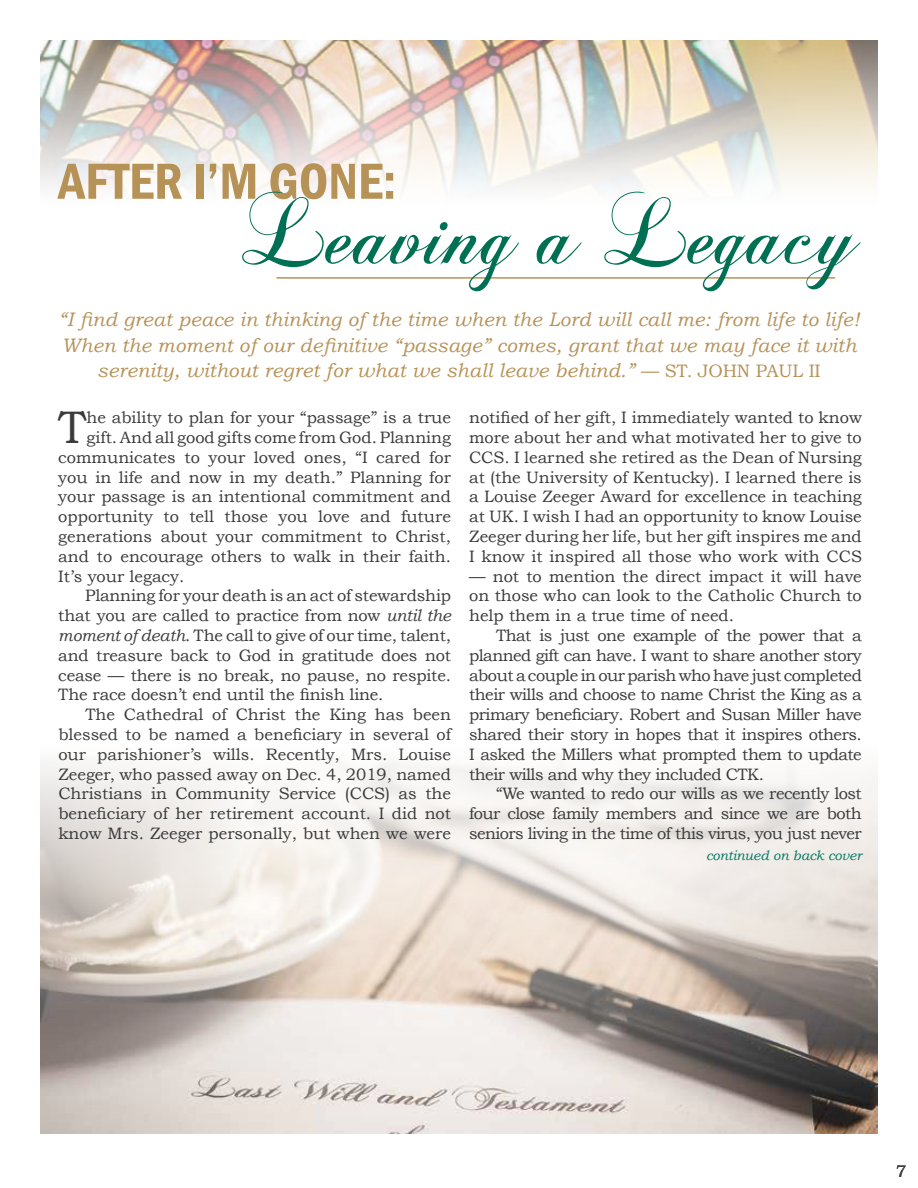
<style>
.page{position:relative;width:918px;height:1188px;background:#fff}
.page>*{position:absolute;margin:0;border:0;box-sizing:border-box;transform-origin:0 0}
.t1{font:90px "Chopin Script";color:#007054}
.t2{font:600 condensed 52.5px "Franklin Gothic";color:#b79257}
.t3{font:45.6px "Bookman Old Style";color:#3b3b3c}
.t4{font:italic 19.5px/25.5px "Bookman Old Style";letter-spacing:.01em;color:#b79257;text-align:center}
.t5{font:16.5px/19.8px "Bookman Old Style";color:#3b3b3c;text-align:justify}
.t6{font:16.5px "Bookman Old Style";color:#414042}
.t7{font:italic 13.5px "Bookman Old Style";color:#007960}
.s1{font-style:normal;font-size:18px}
.s2{font-style:italic}
</style>
<div class="page">
<img style="left:40px;top:40px;width:838px;height:147px">
<img style="left:40px;top:762px;width:838px;height:372px">
<hr style="left:276px;top:277px;width:559px;height:2px;background:#b79257">
<h2 class="t2" style="left:58px;top:146px;width:339px">AFTER I’M GONE:</h2>
<h1 class="t1" style="left:242px;top:179px;width:618px">Leaving a Legacy</h1>
<p class="t4" style="left:59px;top:306px;width:803px">“I find great peace in thinking of the time when the Lord will call me: from life to life!<br>When the moment of our definitive “passage” comes, grant that we may face it with serenity, without regret for what we shall leave behind.” <span class="s1">— ST. JOHN PAUL II</span></p>
<h3 class="t3" style="left:58px;top:401px;width:30px">T</h3>
<p class="t5" style="left:87px;top:408px;width:366px">he ability to plan for your “passage” is a true</p>
<p class="t5" style="left:87px;top:428px;width:366px">gift. And all good gifts come from God. Planning</p>
<p class="t5" style="left:58px;top:447px;width:394px">communicates to your loved ones, “I cared for</p>
<p class="t5" style="left:58px;top:467px;width:394px">you in life and now in my death.” Planning for</p>
<p class="t5" style="left:58px;top:487px;width:394px">your passage is an intentional commitment and</p>
<p class="t5" style="left:58px;top:507px;width:394px">opportunity to tell those you love and future</p>
<p class="t5" style="left:58px;top:527px;width:394px">generations about your commitment to Christ,</p>
<p class="t5" style="left:58px;top:546px;width:394px">and to encourage others to walk in their faith.</p>
<p class="t5" style="left:58px;top:566px;width:128px">It’s your legacy.</p>
<p class="t5" style="left:85px;top:586px;width:367px">Planning for your death is an act of stewardship</p>
<p class="t5" style="left:58px;top:606px;width:394px">that you are called to practice from now <span class="s2">until the</span></p>
<p class="t5" style="left:58px;top:626px;width:394px"><span class="s2">moment of death</span>. The call to give of our time, talent,</p>
<p class="t5" style="left:58px;top:645px;width:394px">and treasure back to God in gratitude does not</p>
<p class="t5" style="left:58px;top:665px;width:394px">cease — there is no break, no pause, no respite.</p>
<p class="t5" style="left:58px;top:685px;width:327px">The race doesn’t end until the finish line.</p>
<p class="t5" style="left:85px;top:705px;width:367px">The Cathedral of Christ the King has been</p>
<p class="t5" style="left:58px;top:725px;width:394px">blessed to be named a beneficiary in several of</p>
<p class="t5" style="left:58px;top:744px;width:394px">our parishioner’s wills. Recently, Mrs. Louise</p>
<p class="t5" style="left:58px;top:764px;width:394px">Zeeger, who passed away on Dec. 4, 2019, named</p>
<p class="t5" style="left:58px;top:784px;width:394px">Christians in Community Service (CCS) as the</p>
<p class="t5" style="left:58px;top:804px;width:394px">beneficiary of her retirement account. I did not</p>
<p class="t5" style="left:58px;top:824px;width:394px">know Mrs. Zeeger personally, but when we were</p>
<p class="t5" style="left:469px;top:408px;width:394px">notified of her gift, I immediately wanted to know more about her and what motivated her to give to CCS. I learned she retired as the Dean of Nursing at (the University of Kentucky). I learned there is a Louise Zeeger Award for excellence in teaching at UK. I wish I had an opportunity to know Louise Zeeger during her life, but her gift inspires me and I know it inspired all those who work with CCS</p>
<p class="t5" style="left:469px;top:566px;width:394px">— not to mention the direct impact it will have on those who can look to the Catholic Church to help them in a true time of need.</p>
<p class="t5" style="left:469px;top:626px;width:394px;text-indent:27px">That is just one example of the power that a planned gift can have. I want to share another story about a couple in our parish who have just completed their wills and choose to name Christ the King as a primary beneficiary. Robert and Susan Miller have shared their story in hopes that it inspires others.<br>I asked the Millers what prompted them to update their wills and why they included CTK.</p>
<p class="t5" style="left:469px;top:784px;width:394px;text-indent:27px">“We wanted to redo our wills as we recently lost four close family members and since we are both seniors living in the time of this virus, you just never</p>
<p class="t7" style="left:706px;top:846px;width:157px">continued on back cover</p>
<p class="t6" style="left:896px;top:1162px;width:12px">7</p>
</div>
